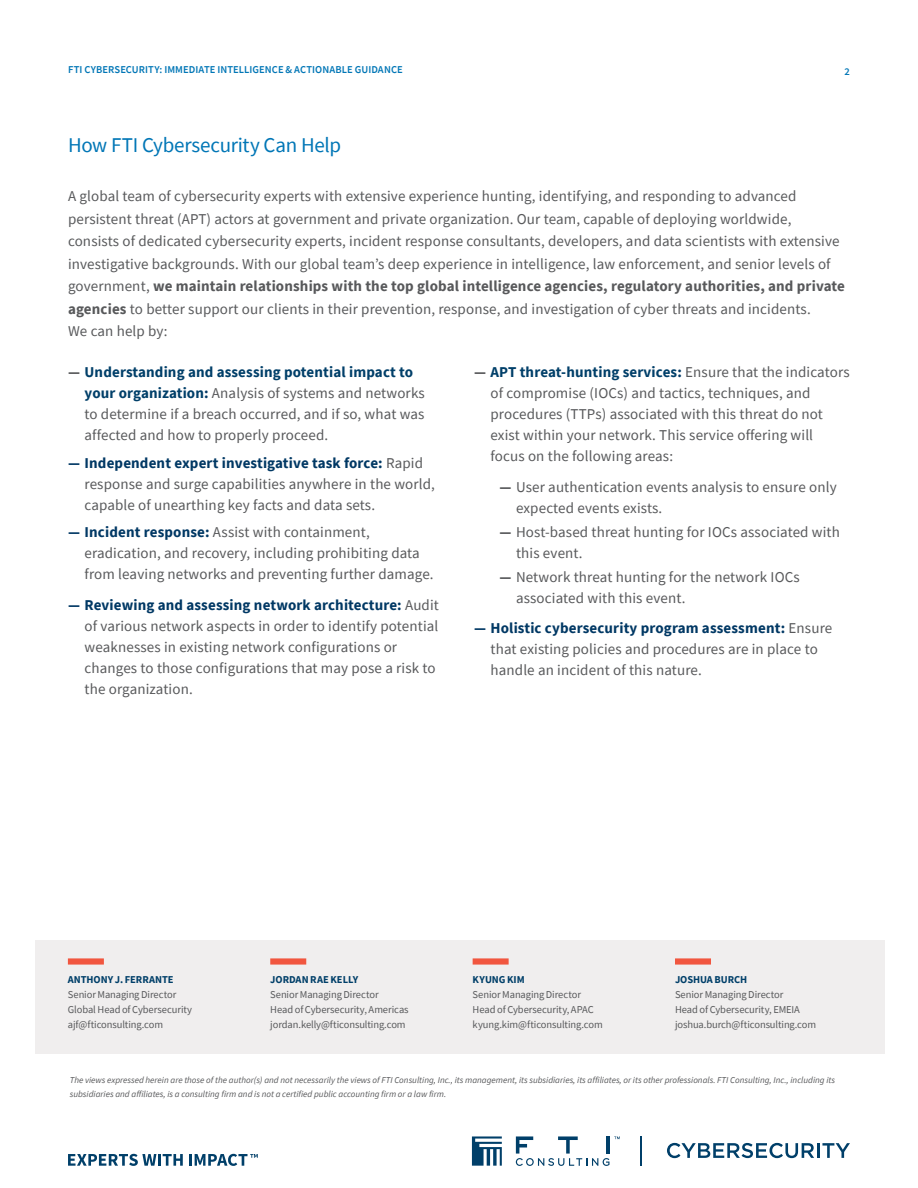
<style>
.page{position:relative;width:918px;height:1188px;background:#fff}
.page>*{position:absolute;margin:0;border:0;box-sizing:border-box;transform-origin:0 0}
.Bullets{font:21px "Source Sans Pro";letter-spacing:-.015em;color:#0076b6}
.Bullets-2{font:15px/21px "Source Sans Pro";letter-spacing:.01em;color:#58595b}
.Contacts_Name-Nest{font:10.5px/15px "Source Sans Pro";letter-spacing:-.01em;color:#58595b}
.Running_head_dark_bl{font:600 10.5px "Source Sans Pro";letter-spacing:.005em;color:#0076b6}
.Body_Copy{font:italic 9px/13.5px "Source Sans Pro";color:#58595b}
.s1{font-weight:700}
.s2{font-weight:700;color:#003f69}
.s3{font-weight:700;color:#003864}
</style>
<div class="page">
<svg style="left:472px;top:1136px;width:30px;height:30px"></svg>
<svg style="left:516px;top:1136px;width:104px;height:30px"></svg>
<hr style="left:641px;top:1136px;width:1px;height:30px;background:#003f69">
<svg style="left:667px;top:1143px;width:147px;height:15px"></svg>
<hr style="left:817px;top:1143px;width:3px;height:15px;background:#003f69">
<svg style="left:822px;top:1143px;width:28px;height:15px"></svg>
<svg style="left:68px;top:1154px;width:115px;height:12px"></svg>
<svg style="left:189px;top:1154px;width:69px;height:12px"></svg>
<div style="left:35px;top:940px;width:850px;height:113px;background:#f0eeee"></div>
<svg style="left:68px;top:958px;width:36px;height:7px"></svg>
<svg style="left:270px;top:958px;width:37px;height:7px"></svg>
<svg style="left:473px;top:958px;width:36px;height:7px"></svg>
<svg style="left:675px;top:958px;width:36px;height:7px"></svg>
<p class="Running_head_dark_bl" style="left:68px;top:63px;width:336px">FTI CYBERSECURITY: IMMEDIATE INTELLIGENCE &amp; ACTIONABLE GUIDANCE</p>
<p class="Running_head_dark_bl" style="left:845px;top:65px;width:7px">2</p>
<p class="Bullets" style="left:68px;top:132px;width:275px">How FTI Cybersecurity Can Help</p>
<p class="Bullets-2" style="left:68px;top:185px;width:778px;line-height:22.5px">A global team of cybersecurity experts with extensive experience hunting, identifying, and responding to advanced persistent threat (APT) actors at government and private organization. Our team, capable of deploying worldwide, consists of dedicated cybersecurity experts, incident response consultants, developers, and data scientists with extensive investigative backgrounds. With our global team’s deep experience in intelligence, law enforcement, and senior levels of government, <span class="s1">we maintain relationships with the top global intelligence agencies, regulatory authorities, and private agencies</span> to better support our clients in their prevention, response, and investigation of cyber threats and incidents.<br>We can help by:</p>
<p class="Bullets-2" style="left:85px;top:361px;width:342px;text-indent:-16px"><span class="s1">—</span> <span class="s2">Understanding and assessing potential impact to your organization</span><span class="s3">:</span> Analysis of systems and networks to determine if a breach occurred, and if so, what was affected and how to properly proceed.</p>
<p class="Bullets-2" style="left:85px;top:452px;width:352px;text-indent:-16px"><span class="s3">— Independent expert investigative task force:</span> Rapid response and surge capabilities anywhere in the world, capable of unearthing key facts and data sets.</p>
<p class="Bullets-2" style="left:85px;top:522px;width:351px;text-indent:-16px"><span class="s3">— Incident response:</span> Assist with containment, eradication, and recovery, including prohibiting data from leaving networks and preventing further damage.</p>
<p class="Bullets-2" style="left:85px;top:595px;width:356px;text-indent:-16px"><span class="s3">— Reviewing and assessing network architecture:</span> Audit of various network aspects in order to identify potential weaknesses in existing network configurations or changes to those configurations that may pose a risk to the organization.</p>
<p class="Bullets-2" style="left:490px;top:361px;width:361px;text-indent:-16px"><span class="s1">—</span> <span class="s2">APT threat-hunting services</span><span class="s3">:</span> Ensure that the indicators of compromise (IOCs) and tactics, techniques, and procedures (TTPs) associated with this threat do not exist within your network. This service offering will focus on the following areas:</p>
<p class="Bullets-2" style="left:516px;top:476px;width:322px;text-indent:-16px"><span class="s1">—</span> User authentication events analysis to ensure only expected events exists.</p>
<p class="Bullets-2" style="left:516px;top:521px;width:326px;text-indent:-16px"><span class="s1">—</span> Host-based threat hunting for IOCs associated with this event.</p>
<p class="Bullets-2" style="left:516px;top:566px;width:285px;text-indent:-16px"><span class="s1">—</span> Network threat hunting for the network IOCs associated with this event.</p>
<p class="Bullets-2" style="left:491px;top:618px;width:343px;text-indent:-17px"><span class="s3">— Holistic cybersecurity program assessment:</span> Ensure that existing policies and procedures are in place to handle an incident of this nature.</p>
<p class="Contacts_Name-Nest" style="left:68px;top:972px;width:126px"><span class="s2">ANTHONY J. FERRANTE<br></span>Senior Managing Director<br>Global Head of Cybersecurity ajf@fticonsulting.com</p>
<p class="Contacts_Name-Nest" style="left:270px;top:972px;width:140px"><span class="s2">JORDAN RAE KELLY<br></span>Senior Managing Director<br>Head of Cybersecurity, Americas jordan.kelly@fticonsulting.com</p>
<p class="Contacts_Name-Nest" style="left:473px;top:972px;width:132px"><span class="s2">KYUNG KIM<br></span>Senior Managing Director<br>Head of Cybersecurity, APAC kyung.kim@fticonsulting.com</p>
<p class="Contacts_Name-Nest" style="left:675px;top:972px;width:143px"><span class="s2">JOSHUA BURCH<br></span>Senior Managing Director<br>Head of Cybersecurity, EMEIA joshua.burch@fticonsulting.com</p>
<p class="Body_Copy" style="left:70px;top:1073px;width:767px">The views expressed herein are those of the author(s) and not necessarily the views of FTI Consulting, Inc., its management, its subsidiaries, its affiliates, or its other professionals. FTI Consulting, Inc., including its subsidiaries and affiliates, is a consulting firm and is not a certified public accounting firm or a law firm.</p>
</div>
